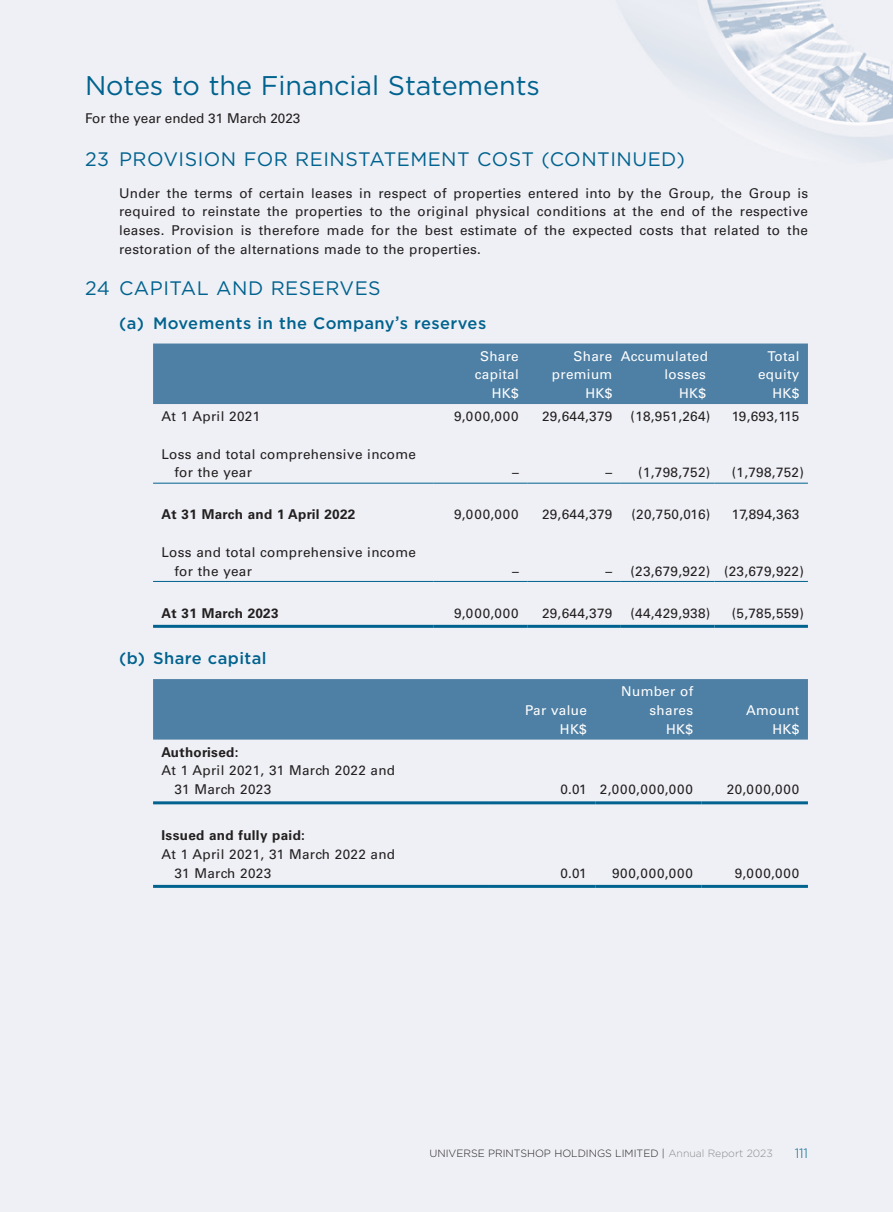
<style>
.page{position:relative;width:893px;height:1212px;background:#fff}
.page>*{position:absolute;margin:0;border:0;box-sizing:border-box;transform-origin:0 0}
.t1{font:27px "Gotham";letter-spacing:-.005em;color:#00628e}
.Heading_1{font:19.5px "Gotham";letter-spacing:.025em;color:#00628e}
.Heading_2{font:500 16.5px "Gotham";letter-spacing:.025em;color:#00628e}
.Body_Text{font:13.5px/18.8px "Univers LT Std";letter-spacing:.025em;color:#231f20}
.Body_Text-2{font:13.5px "Univers LT Std";letter-spacing:.025em;color:#fff}
.Body_Text-3{font:700 13.5px "Univers LT Std";letter-spacing:.025em;color:#231f20}
.Body_Text-4{font:13.5px "Univers LT Std";letter-spacing:-.005em;color:#231f20}
.Body_Text-5{font:13.5px "Univers LT Std";letter-spacing:.065em;color:#231f20}
.t2{font:300 13.5px "Gotham";color:#00628e}
.t3{font:300 10.5px "Gotham";letter-spacing:-.005em;color:#231f20}
.s1{color:#8a8c8f}
</style>
<div class="page">
<div style="left:153px;top:343px;width:655px;height:61px;background:#4e7fa4"></div>
<hr style="left:153px;top:483px;width:281px;height:1px;background:#00628e">
<hr style="left:434px;top:483px;width:93px;height:1px;background:#00628e">
<hr style="left:527px;top:483px;width:94px;height:1px;background:#00628e">
<hr style="left:621px;top:483px;width:93px;height:1px;background:#00628e">
<hr style="left:714px;top:483px;width:94px;height:1px;background:#00628e">
<hr style="left:153px;top:581px;width:281px;height:1px;background:#00628e">
<hr style="left:434px;top:581px;width:93px;height:1px;background:#00628e">
<hr style="left:527px;top:581px;width:94px;height:1px;background:#00628e">
<hr style="left:621px;top:581px;width:93px;height:1px;background:#00628e">
<hr style="left:714px;top:581px;width:94px;height:1px;background:#00628e">
<hr style="left:153px;top:625px;width:281px;height:3px;background:#00628e">
<hr style="left:434px;top:625px;width:93px;height:3px;background:#00628e">
<hr style="left:527px;top:625px;width:94px;height:3px;background:#00628e">
<hr style="left:621px;top:625px;width:93px;height:3px;background:#00628e">
<hr style="left:714px;top:625px;width:94px;height:3px;background:#00628e">
<div style="left:153px;top:679px;width:655px;height:60px;background:#4e7fa4"></div>
<hr style="left:153px;top:801px;width:336px;height:3px;background:#00628e">
<hr style="left:489px;top:801px;width:106px;height:3px;background:#00628e">
<hr style="left:595px;top:801px;width:107px;height:3px;background:#00628e">
<hr style="left:702px;top:801px;width:106px;height:3px;background:#00628e">
<hr style="left:153px;top:885px;width:336px;height:3px;background:#00628e">
<hr style="left:489px;top:885px;width:106px;height:3px;background:#00628e">
<hr style="left:595px;top:885px;width:107px;height:3px;background:#00628e">
<hr style="left:702px;top:885px;width:106px;height:3px;background:#00628e">
<h1 class="t1" style="left:85px;top:68px;width:456px">Notes to the Financial Statements</h1>
<p class="Body_Text-4" style="left:85px;top:110px;width:217px">For the year ended 31 March 2023</p>
<p class="Heading_1" style="left:85px;top:147px;width:601px">23 PROVISION FOR REINSTATEMENT COST (CONTINUED)</p>
<p class="Body_Text" style="left:119px;top:183px;width:691px;text-align:justify">Under the terms of certain leases in respect of properties entered into by the Group, the Group is required to reinstate the properties to the original physical conditions at the end of the respective leases. Provision is therefore made for the best estimate of the expected costs that related to the restoration of the alternations made to the properties.</p>
<p class="Heading_1" style="left:85px;top:276px;width:297px">24 CAPITAL AND RESERVES</p>
<p class="Heading_2" style="left:119px;top:312px;width:369px">(a) Movements in the Company’s reserves</p>
<p class="Body_Text-2" style="left:480px;top:348px;width:40px">Share</p>
<p class="Body_Text-2" style="left:475px;top:367px;width:45px">capital</p>
<p class="Body_Text-2" style="left:574px;top:348px;width:40px">Share</p>
<p class="Body_Text-2" style="left:552px;top:367px;width:62px">premium</p>
<p class="Body_Text-2" style="left:621px;top:348px;width:89px">Accumulated</p>
<p class="Body_Text-2" style="left:665px;top:367px;width:43px">losses</p>
<p class="Body_Text-2" style="left:767px;top:348px;width:33px">Total</p>
<p class="Body_Text-2" style="left:758px;top:367px;width:43px">equity</p>
<p class="Body_Text-2" style="left:492px;top:385px;width:28px">HK$</p>
<p class="Body_Text-2" style="left:585px;top:385px;width:28px">HK$</p>
<p class="Body_Text-2" style="left:679px;top:385px;width:28px">HK$</p>
<p class="Body_Text-2" style="left:772px;top:385px;width:28px">HK$</p>
<p class="Body_Text" style="left:162px;top:407px;width:100px">At 1 April 2021</p>
<p class="Body_Text" style="left:454px;top:407px;width:66px">9,000,000</p>
<p class="Body_Text" style="left:542px;top:407px;width:72px">29,644,379</p>
<p class="Body_Text" style="left:631px;top:407px;width:81px">(18,951,264)</p>
<p class="Body_Text" style="left:732px;top:407px;width:69px">19,693,115</p>
<p class="Body_Text" style="left:174px;top:445px;width:243px;text-indent:-13px">Loss and total comprehensive income for the year</p>
<p class="Body_Text" style="left:512px;top:463px;width:8px">–</p>
<p class="Body_Text" style="left:606px;top:463px;width:8px">–</p>
<p class="Body_Text" style="left:638px;top:463px;width:74px">(1,798,752)</p>
<p class="Body_Text" style="left:732px;top:463px;width:74px">(1,798,752)</p>
<p class="Body_Text-3" style="left:162px;top:507px;width:195px">At 31 March and 1 April 2022</p>
<p class="Body_Text" style="left:454px;top:505px;width:66px">9,000,000</p>
<p class="Body_Text" style="left:542px;top:505px;width:72px">29,644,379</p>
<p class="Body_Text" style="left:631px;top:505px;width:81px">(20,750,016)</p>
<p class="Body_Text" style="left:732px;top:505px;width:69px">17,894,363</p>
<p class="Body_Text" style="left:174px;top:543px;width:243px;text-indent:-13px">Loss and total comprehensive income for the year</p>
<p class="Body_Text" style="left:512px;top:562px;width:8px">–</p>
<p class="Body_Text" style="left:606px;top:562px;width:8px">–</p>
<p class="Body_Text" style="left:630px;top:562px;width:81px">(23,679,922)</p>
<p class="Body_Text" style="left:724px;top:562px;width:81px">(23,679,922)</p>
<p class="Body_Text-3" style="left:162px;top:605px;width:119px">At 31 March 2023</p>
<p class="Body_Text" style="left:454px;top:604px;width:66px">9,000,000</p>
<p class="Body_Text" style="left:542px;top:604px;width:72px">29,644,379</p>
<p class="Body_Text" style="left:630px;top:604px;width:81px">(44,429,938)</p>
<p class="Body_Text" style="left:732px;top:604px;width:74px">(5,785,559)</p>
<p class="Heading_2" style="left:119px;top:648px;width:149px">(b) Share capital</p>
<p class="Body_Text-2" style="left:525px;top:702px;width:63px">Par value</p>
<p class="Body_Text-2" style="left:621px;top:683px;width:73px">Number of</p>
<p class="Body_Text-2" style="left:650px;top:702px;width:45px">shares</p>
<p class="Body_Text-2" style="left:746px;top:702px;width:55px">Amount</p>
<p class="Body_Text-3" style="left:162px;top:744px;width:78px">Authorised:</p>
<p class="Body_Text" style="left:174px;top:761px;width:222px;text-indent:-13px">At 1 April 2021, 31 March 2022 and<br>31 March 2023</p>
<p class="Body_Text-3" style="left:162px;top:827px;width:145px">Issued and fully paid:</p>
<p class="Body_Text" style="left:174px;top:845px;width:222px;text-indent:-13px">At 1 April 2021, 31 March 2022 and<br>31 March 2023</p>
<p class="Body_Text-2" style="left:560px;top:721px;width:28px">HK$</p>
<p class="Body_Text-2" style="left:666px;top:721px;width:28px">HK$</p>
<p class="Body_Text-2" style="left:772px;top:721px;width:28px">HK$</p>
<p class="Body_Text" style="left:560px;top:780px;width:28px">0.01</p>
<p class="Body_Text-5" style="left:600px;top:781px;width:95px">2,000,000,000</p>
<p class="Body_Text" style="left:727px;top:780px;width:74px">20,000,000</p>
<p class="Body_Text" style="left:560px;top:864px;width:28px">0.01</p>
<p class="Body_Text-5" style="left:612px;top:865px;width:82px">900,000,000</p>
<p class="Body_Text" style="left:735px;top:864px;width:66px">9,000,000</p>
<p class="t3" style="left:430px;top:1146px;width:345px">UNIVERSE PRINTSHOP HOLDINGS LIMITED | <span class="s1">Annual Report 2023</span></p>
<p class="t2" style="left:795px;top:1144px;width:15px">111</p>
</div>
